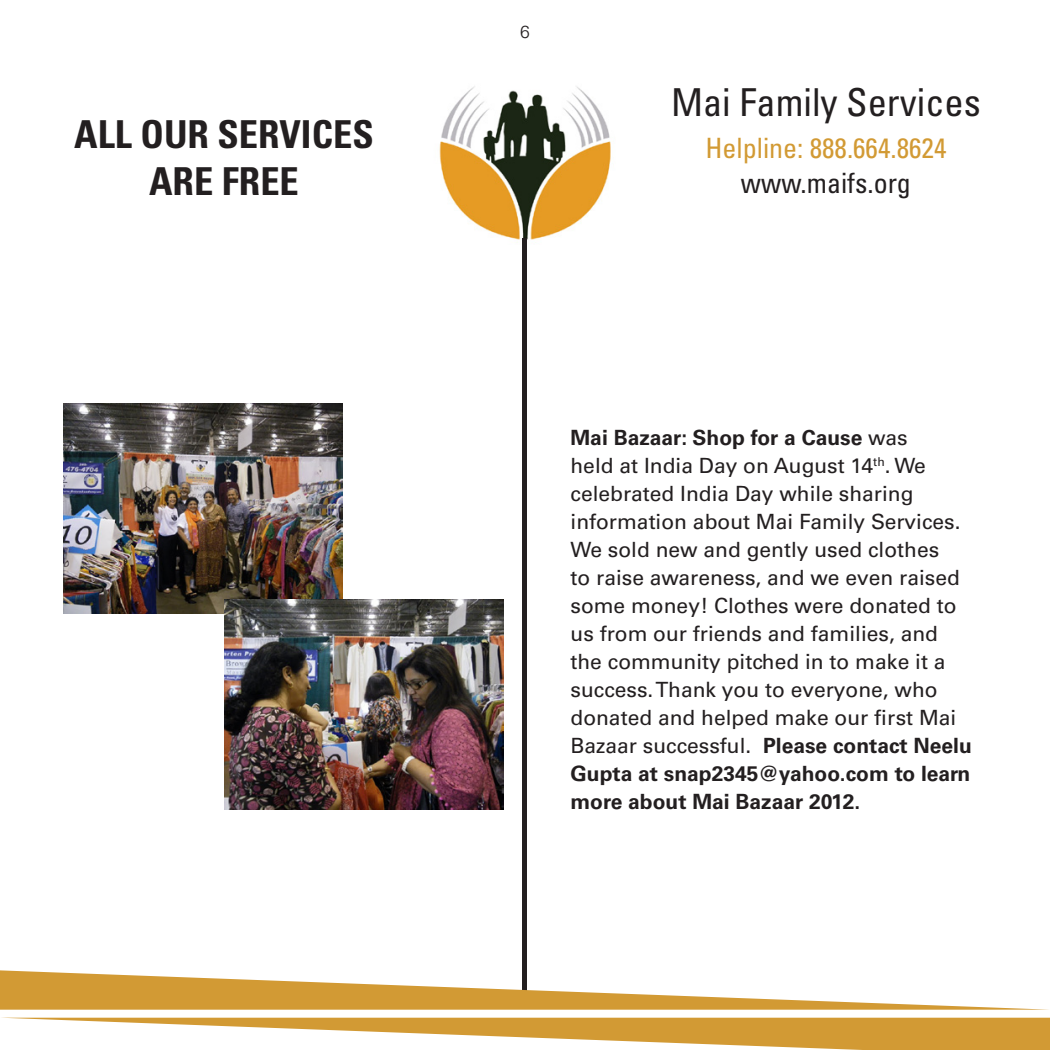
<style>
.page{position:relative;width:1050px;height:1050px;background:#fff}
.page>*{position:absolute;margin:0;border:0;box-sizing:border-box;transform-origin:0 0}
.t1{font:700 condensed 38.5px/46.2px "Univers LT Std";color:#231f20;text-align:center}
.t2{font:condensed 38.5px "Univers LT Std";color:#231f20}
.t3{font:condensed 28px "Univers LT Std";color:#d29a34}
.t4{font:condensed 28px "Univers LT Std";color:#231f20}
.t5{font:21px/28px "Univers LT Std";color:#231f20}
.t6{font:300 17.5px "Univers LT Std";color:#231f20}
.s1{font-weight:700}
</style>
<div class="page">
<img style="left:439px;top:86px;width:172px;height:166px">
<hr style="left:523px;top:238px;width:4px;height:752px;background:#231f20">
<svg style="left:10px;top:1018px;width:1040px;height:32px"></svg>
<svg style="left:0;top:970px;width:1049px;height:40px"></svg>
<img style="left:63px;top:404px;width:280px;height:210px">
<img style="left:224px;top:599px;width:280px;height:210px">
<h1 class="t1" style="left:74px;top:111px;width:279px">ALL OUR SERVICES<br>ARE FREE</h1>
<p class="t6" style="left:520px;top:21px;width:11px">6</p>
<h1 class="t2" style="left:671px;top:78px;width:312px">Mai Family Services</h1>
<h2 class="t3" style="left:706px;top:130px;width:242px">Helpline: 888.664.8624</h2>
<h2 class="t4" style="left:741px;top:165px;width:172px">www.maifs.org</h2>
<p class="t5" style="left:570px;top:424px;width:403px"><span class="s1">Mai Bazaar: Shop for a Cause</span> was<br>held at India Day on August 14<sup>th</sup>. We celebrated India Day while sharing information about Mai Family Services.<br>We sold new and gently used clothes<br>to raise awareness, and we even raised some money! Clothes were donated to us from our friends and families, and the community pitched in to make it a success. Thank you to everyone, who donated and helped make our first Mai Bazaar successful. <span class="s1">Please contact Neelu Gupta at snap2345@yahoo.com to learn more about Mai Bazaar 2012.</span></p>
</div>
